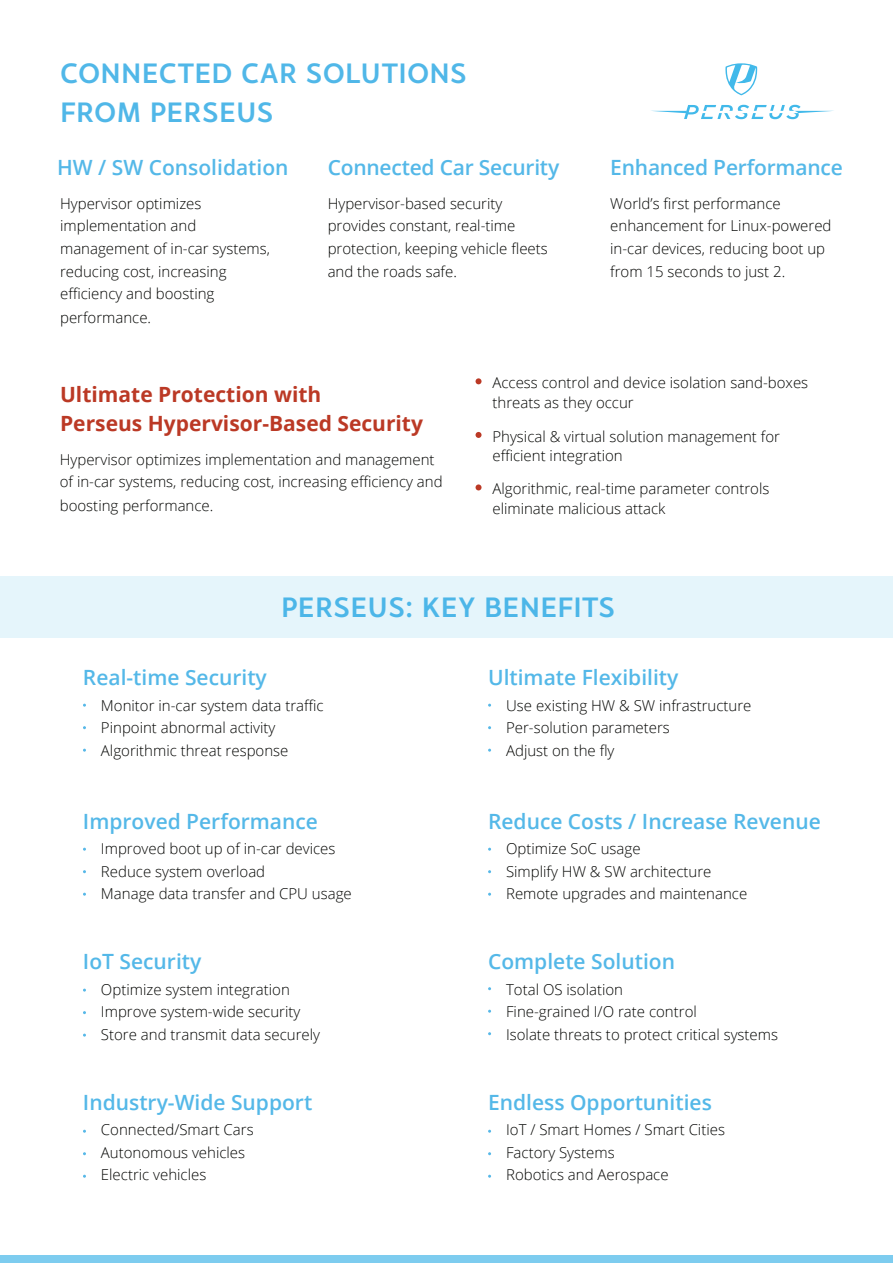
<style>
.page{position:relative;width:893px;height:1263px;background:#fff}
.page>*{position:absolute;margin:0;border:0;box-sizing:border-box;transform-origin:0 0}
.t1{font:500 30px/39px "Monsal Gothic";letter-spacing:.01em;color:#50b7e8}
.t2{font:500 30px "Monsal Gothic";letter-spacing:.01em;color:#4cb6e8}
.t3{font:600 21px "Open Sans";color:#54b8e8}
.t4{font:700 21px "Open Sans";color:#bb3925}
.t5{font:300 15px/22.5px "Open Sans";color:#040503}
</style>
<div class="page">
<div style="left:0;top:1255px;width:893px;height:8px;background:#7dccef"></div>
<svg style="left:651px;top:105px;width:183px;height:14px"></svg>
<svg style="left:725px;top:63px;width:33px;height:32px"></svg>
<svg style="left:476px;top:378px;width:6px;height:6px"></svg>
<svg style="left:476px;top:432px;width:6px;height:6px"></svg>
<svg style="left:476px;top:484px;width:6px;height:6px"></svg>
<div style="left:0;top:576px;width:893px;height:62px;background:#e5f5fb"></div>
<p class="t1" style="left:60px;top:52px;width:408px">CONNECTED CAR SOLUTIONS<br>FROM PERSEUS</p>
<p class="t3" style="left:57px;top:153px;width:233px">HW / SW Consolidation</p>
<p class="t5" style="left:60px;top:192px;width:211px">Hypervisor optimizes implementation and management of in-car systems, reducing cost, increasing efficiency and boosting</p>
<p class="t5" style="left:60px;top:306px;width:93px">performance.</p>
<p class="t3" style="left:328px;top:153px;width:233px">Connected Car Security</p>
<p class="t5" style="left:328px;top:192px;width:222px">Hypervisor-based security provides constant, real-time protection, keeping vehicle fleets and the roads safe.</p>
<p class="t3" style="left:610px;top:153px;width:234px">Enhanced Performance</p>
<p class="t5" style="left:610px;top:192px;width:223px">World’s first performance enhancement for Linux-powered in-car devices, reducing boot up from 15 seconds to just 2.</p>
<p class="t4" style="left:60px;top:380px;width:263px">Ultimate Protection with</p>
<p class="t4" style="left:60px;top:408px;width:364px">Perseus Hypervisor-Based Security</p>
<p class="t5" style="left:60px;top:447px;width:384px">Hypervisor optimizes implementation and management of in-car systems, reducing cost, increasing efficiency and</p>
<p class="t5" style="left:60px;top:494px;width:155px">boosting performance.</p>
<p class="t5" style="left:492px;top:372px;width:317px;line-height:19.5px">Access control and device isolation sand-boxes threats as they occur</p>
<p class="t5" style="left:492px;top:426px;width:289px;line-height:19.5px">Physical &amp; virtual solution management for efficient integration</p>
<p class="t5" style="left:492px;top:479px;width:278px;line-height:19.5px">Algorithmic, real-time parameter controls eliminate malicious attack</p>
<p class="t2" style="left:281px;top:588px;width:335px">PERSEUS: KEY BENEFITS</p>
<p class="t3" style="left:83px;top:663px;width:185px">Real-time Security</p>
<p class="t3" style="left:488px;top:663px;width:192px">Ultimate Flexibility</p>
<p class="t5" style="left:101px;top:693px;width:224px">Monitor in-car system data traffic</p>
<p class="t5" style="left:101px;top:716px;width:176px">Pinpoint abnormal activity</p>
<p class="t5" style="left:101px;top:738px;width:189px">Algorithmic threat response</p>
<p class="t3" style="left:83px;top:807px;width:236px">Improved Performance</p>
<p class="t5" style="left:101px;top:837px;width:236px">Improved boot up of in-car devices</p>
<p class="t5" style="left:101px;top:860px;width:166px">Reduce system overload</p>
<p class="t5" style="left:101px;top:882px;width:252px">Manage data transfer and CPU usage</p>
<p class="t3" style="left:83px;top:947px;width:120px">IoT Security</p>
<p class="t5" style="left:101px;top:977px;width:190px">Optimize system integration</p>
<p class="t5" style="left:101px;top:1000px;width:201px">Improve system-wide security</p>
<p class="t5" style="left:101px;top:1022px;width:221px">Store and transmit data securely</p>
<p class="t3" style="left:83px;top:1088px;width:231px">Industry-Wide Support</p>
<p class="t5" style="left:101px;top:1118px;width:154px">Connected/Smart Cars</p>
<p class="t5" style="left:101px;top:1141px;width:146px">Autonomous vehicles</p>
<p class="t5" style="left:101px;top:1163px;width:107px">Electric vehicles</p>
<p class="t5" style="left:506px;top:693px;width:247px">Use existing HW &amp; SW infrastructure</p>
<p class="t5" style="left:506px;top:716px;width:165px">Per-solution parameters</p>
<p class="t5" style="left:506px;top:738px;width:110px">Adjust on the fly</p>
<p class="t3" style="left:488px;top:807px;width:334px">Reduce Costs / Increase Revenue</p>
<p class="t5" style="left:506px;top:837px;width:136px">Optimize SoC usage</p>
<p class="t5" style="left:506px;top:860px;width:207px">Simplify HW &amp; SW architecture</p>
<p class="t5" style="left:506px;top:882px;width:243px">Remote upgrades and maintenance</p>
<p class="t3" style="left:488px;top:947px;width:188px">Complete Solution</p>
<p class="t5" style="left:506px;top:977px;width:119px">Total OS isolation</p>
<p class="t5" style="left:506px;top:1000px;width:192px">Fine-grained I/O rate control</p>
<p class="t5" style="left:506px;top:1022px;width:273px">Isolate threats to protect critical systems</p>
<p class="t3" style="left:488px;top:1088px;width:225px">Endless Opportunities</p>
<p class="t5" style="left:506px;top:1118px;width:220px">IoT / Smart Homes / Smart Cities</p>
<p class="t5" style="left:506px;top:1141px;width:110px">Factory Systems</p>
<p class="t5" style="left:506px;top:1163px;width:164px">Robotics and Aerospace</p>
</div>
